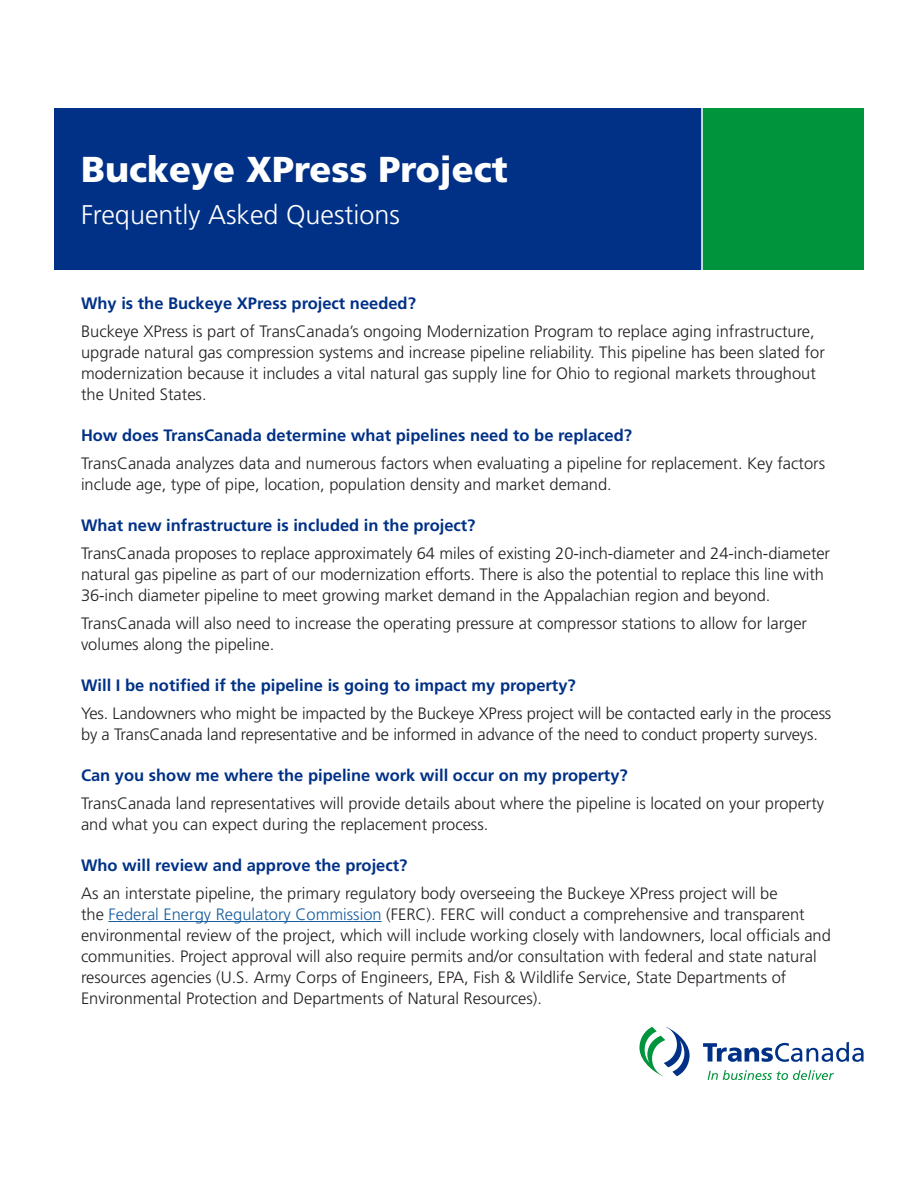
<style>
.page{position:relative;width:918px;height:1188px;background:#fff}
.page>*{position:absolute;margin:0;border:0;box-sizing:border-box;transform-origin:0 0}
.t1{font:900 36px "Frutiger";color:#fff}
.t2{font:300 27px "Frutiger";color:#fff}
.t3{font:300 16.5px/21px "Frutiger";color:#231f20}
.t4{font:700 16.5px "Frutiger";color:#003186}
.s1{color:#175d9e}
</style>
<div class="page">
<svg style="left:708px;top:1070px;width:126px;height:10px"></svg>
<svg style="left:703px;top:1042px;width:161px;height:20px"></svg>
<svg style="left:639px;top:1027px;width:51px;height:49px"></svg>
<div style="left:702px;top:108px;width:162px;height:162px;background:#00943d"></div>
<div style="left:54px;top:108px;width:648px;height:162px;background:#003186"></div>
<hr style="left:109px;top:921px;width:273px;height:1px;background:#175d9e">
<hr style="left:701px;top:105px;width:2px;height:168px;background:#fff">
<h1 class="t1" style="left:81px;top:148px;width:428px">Buckeye XPress Project</h1>
<h2 class="t2" style="left:81px;top:200px;width:321px">Frequently Asked Questions</h2>
<p class="t4" style="left:81px;top:294px;width:336px">Why is the Buckeye XPress project needed?</p>
<p class="t3" style="left:81px;top:321px;width:745px">Buckeye XPress is part of TransCanada’s ongoing Modernization Program to replace aging infrastructure, upgrade natural gas compression systems and increase pipeline reliability. This pipeline has been slated for modernization because it includes a vital natural gas supply line for Ohio to regional markets throughout the United States.</p>
<p class="t4" style="left:81px;top:426px;width:553px">How does TransCanada determine what pipelines need to be replaced?</p>
<p class="t3" style="left:81px;top:453px;width:746px">TransCanada analyzes data and numerous factors when evaluating a pipeline for replacement. Key factors include age, type of pipe, location, population density and market demand.</p>
<p class="t4" style="left:81px;top:516px;width:396px">What new infrastructure is included in the project?</p>
<p class="t3" style="left:81px;top:543px;width:751px">TransCanada proposes to replace approximately 64 miles of existing 20-inch-diameter and 24-inch-diameter natural gas pipeline as part of our modernization efforts. There is also the potential to replace this line with<br>36-inch diameter pipeline to meet growing market demand in the Appalachian region and beyond.</p>
<p class="t3" style="left:81px;top:613px;width:728px">TransCanada will also need to increase the operating pressure at compressor stations to allow for larger volumes along the pipeline.</p>
<p class="t4" style="left:81px;top:676px;width:496px">Will I be notified if the pipeline is going to impact my property?</p>
<p class="t3" style="left:81px;top:703px;width:752px">Yes. Landowners who might be impacted by the Buckeye XPress project will be contacted early in the process by a TransCanada land representative and be informed in advance of the need to conduct property surveys.</p>
<p class="t4" style="left:81px;top:766px;width:548px">Can you show me where the pipeline work will occur on my property?</p>
<p class="t3" style="left:81px;top:793px;width:745px">TransCanada land representatives will provide details about where the pipeline is located on your property and what you can expect during the replacement process.</p>
<p class="t4" style="left:81px;top:856px;width:328px">Who will review and approve the project?</p>
<p class="t3" style="left:81px;top:883px;width:751px">As an interstate pipeline, the primary regulatory body overseeing the Buckeye XPress project will be<br>the <span class="s1">Federal Energy Regulatory Commission</span> (FERC). FERC will conduct a comprehensive and transparent environmental review of the project, which will include working closely with landowners, local officials and communities. Project approval will also require permits and/or consultation with federal and state natural resources agencies (U.S. Army Corps of Engineers, EPA, Fish &amp; Wildlife Service, State Departments of Environmental Protection and Departments of Natural Resources).</p>
</div>
